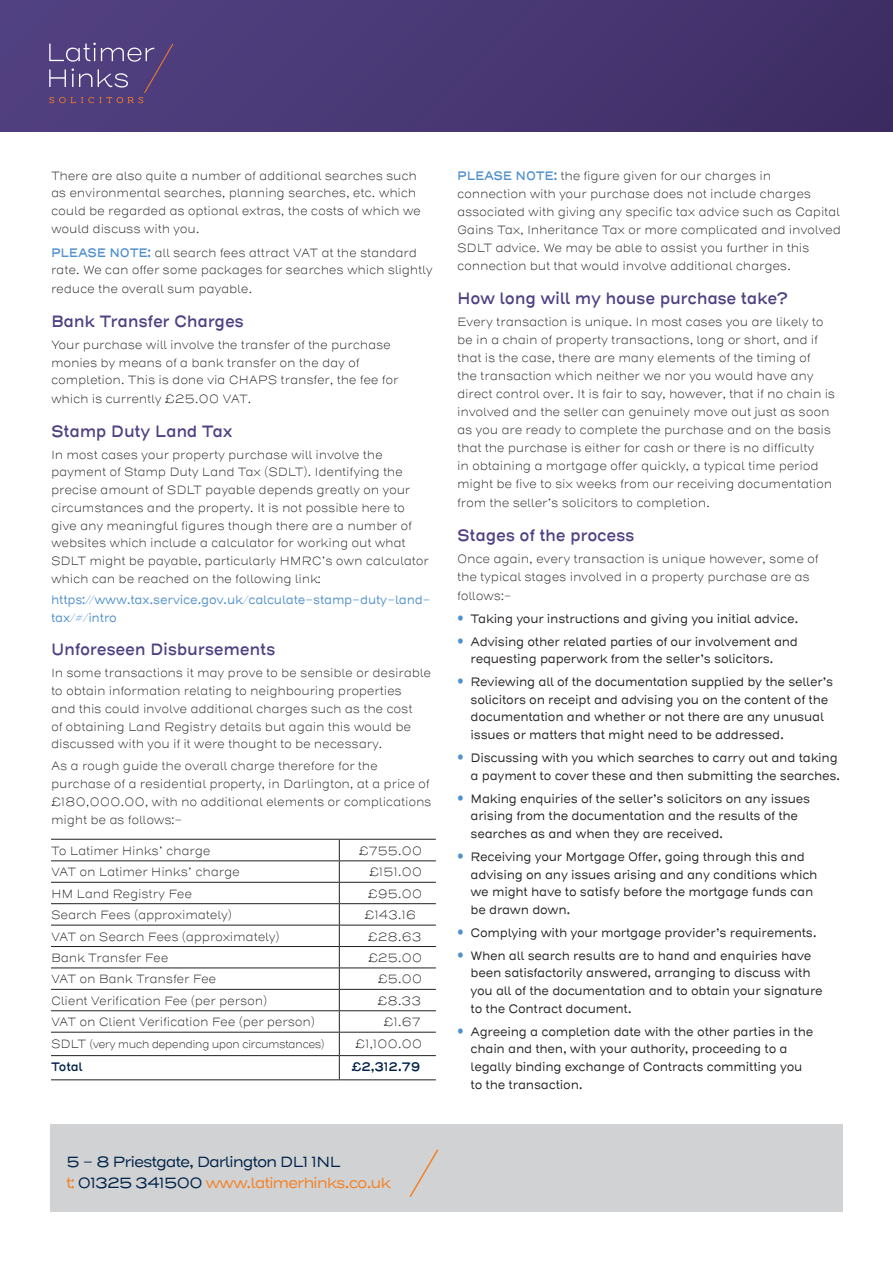
<style>
.page{position:relative;width:893px;height:1263px;background:#fff}
.page>*{position:absolute;margin:0;border:0;box-sizing:border-box;transform-origin:0 0}
.t1{font:600 16.5px "Henderson Sans Basic";letter-spacing:-.02em;color:#514183;scale:.9 1}
.t2{font:15px "Henderson Sans Basic";letter-spacing:-.08em;color:#f58023}
.t3{font:15px "Henderson Sans Basic";letter-spacing:-.08em;color:#002349}
.t4{font:200 12.3px/18px "Henderson Sans Basic";letter-spacing:-.02em;color:#231f20;scale:.9 1}
.t5{font:12.3px/17.7px "Henderson Sans Basic";letter-spacing:-.02em;color:#231f20;scale:.9 1}
.t6{font:12.3px/18px "Henderson Sans Basic";letter-spacing:-.02em;color:#5090cc;scale:.9 1}
.t7{font:600 12.3px "Henderson Sans Basic";letter-spacing:-.02em;color:#002349;scale:.9 1}
.t8{font:200 11.25px "Henderson Sans Basic";letter-spacing:-.06em;color:#231f20;scale:.9 1}
.s1{font-weight:600;color:#5090cc}
.s2{font-size:12.3px}
.s3{color:#002349}
</style>
<div class="page">
<div style="left:0;top:0;width:893px;height:132px;background:linear-gradient(to right,#524182,#3e2e65)"></div>
<svg style="left:49px;top:43px;width:124px;height:60px;background:#604e85"></svg>
<hr style="left:51px;top:839px;width:288px;height:1px;background:#231f20">
<hr style="left:339px;top:839px;width:97px;height:1px;background:#231f20">
<hr style="left:51px;top:860px;width:288px;height:1px;background:#231f20">
<hr style="left:339px;top:860px;width:97px;height:1px;background:#231f20">
<hr style="left:51px;top:882px;width:288px;height:1px;background:#231f20">
<hr style="left:339px;top:882px;width:97px;height:1px;background:#231f20">
<hr style="left:51px;top:903px;width:288px;height:1px;background:#231f20">
<hr style="left:339px;top:903px;width:97px;height:1px;background:#231f20">
<hr style="left:51px;top:925px;width:288px;height:1px;background:#231f20">
<hr style="left:339px;top:925px;width:97px;height:1px;background:#231f20">
<hr style="left:51px;top:946px;width:288px;height:1px;background:#231f20">
<hr style="left:339px;top:946px;width:97px;height:1px;background:#231f20">
<hr style="left:51px;top:967px;width:288px;height:1px;background:#231f20">
<hr style="left:339px;top:967px;width:97px;height:1px;background:#231f20">
<hr style="left:51px;top:989px;width:288px;height:1px;background:#231f20">
<hr style="left:339px;top:989px;width:97px;height:1px;background:#231f20">
<hr style="left:51px;top:1010px;width:288px;height:1px;background:#231f20">
<hr style="left:339px;top:1010px;width:97px;height:1px;background:#231f20">
<hr style="left:51px;top:1032px;width:288px;height:1px;background:#231f20">
<hr style="left:339px;top:1032px;width:97px;height:1px;background:#231f20">
<hr style="left:51px;top:1055px;width:288px;height:1px;background:#231f20">
<hr style="left:339px;top:1055px;width:97px;height:1px;background:#231f20">
<svg style="left:339px;top:840px;width:1px;height:239px"></svg>
<hr style="left:51px;top:1079px;width:288px;height:1px;background:#231f20">
<hr style="left:339px;top:1079px;width:97px;height:1px;background:#231f20">
<div style="left:50px;top:1125px;width:793px;height:87px;background:#d1d2d4"></div>
<svg style="left:409px;top:1149px;width:30px;height:48px"></svg>
<p class="t4" style="left:51px;top:167px;width:413px">There are also quite a number of additional searches such as environmental searches, planning searches, etc. which could be regarded as optional extras, the costs of which we would discuss with you.</p>
<p class="t4" style="left:51px;top:244px;width:426px"><span class="s1">PLEASE NOTE:</span> all search fees attract VAT at the standard rate. We can offer some packages for searches which slightly reduce the overall sum payable.</p>
<p class="t1" style="left:51px;top:311px;width:216px">Bank Transfer Charges</p>
<p class="t4" style="left:51px;top:336px;width:388px">Your purchase will involve the transfer of the purchase monies by means of a bank transfer on the day of completion. This is done via CHAPS transfer, the fee for which is currently £25.00 VAT.</p>
<p class="t1" style="left:51px;top:420px;width:203px">Stamp Duty Land Tax</p>
<p class="t4" style="left:51px;top:446px;width:421px">In most cases your property purchase will involve the payment of Stamp Duty Land Tax (SDLT). Identifying the precise amount of SDLT payable depends greatly on your circumstances and the property. It is not possible here to give any meaningful figures though there are a number of websites which include a calculator for working out what SDLT might be payable, particularly HMRC’s own calculator which can be reached on the following link:</p>
<p class="t6" style="left:51px;top:591px;width:424px">https://www.tax.service.gov.uk/calculate-stamp-duty-land&shy;tax/#/intro</p>
<p class="t1" style="left:51px;top:639px;width:251px">Unforeseen Disbursements</p>
<p class="t4" style="left:51px;top:665px;width:424px">In some transactions it may prove to be sensible or desirable to obtain information relating to neighbouring properties<br>and this could involve additional charges such as the cost<br>of obtaining Land Registry details but again this would be discussed with you if it were thought to be necessary.</p>
<p class="t4" style="left:51px;top:757px;width:424px">As a rough guide the overall charge therefore for the purchase of a residential property, in Darlington, at a price of £180,000.00, with no additional elements or complications might be as follows:-</p>
<p class="t4" style="left:51px;top:842px;width:179px">To Latimer Hinks’ charge</p>
<p class="t4" style="left:359px;top:842px;width:72px">£755.00</p>
<p class="t4" style="left:51px;top:863px;width:211px">VAT on Latimer Hinks’ charge</p>
<p class="t4" style="left:369px;top:863px;width:61px">£151.00</p>
<p class="t4" style="left:51px;top:885px;width:158px">HM Land Registry Fee</p>
<p class="t4" style="left:368px;top:885px;width:62px">£95.00</p>
<p class="t4" style="left:51px;top:906px;width:203px">Search Fees (approximately)</p>
<p class="t4" style="left:364px;top:906px;width:59px">£143.16</p>
<p class="t4" style="left:51px;top:927px;width:256px">VAT on Search Fees (approximately)</p>
<p class="t4" style="left:368px;top:927px;width:61px">£28.63</p>
<p class="t4" style="left:51px;top:949px;width:132px">Bank Transfer Fee</p>
<p class="t4" style="left:368px;top:949px;width:62px">£25.00</p>
<p class="t4" style="left:51px;top:970px;width:185px">VAT on Bank Transfer Fee</p>
<p class="t4" style="left:378px;top:970px;width:51px">£5.00</p>
<p class="t4" style="left:51px;top:992px;width:242px">Client Verification Fee (per person)</p>
<p class="t4" style="left:378px;top:992px;width:50px">£8.33</p>
<p class="t4" style="left:51px;top:1013px;width:295px">VAT on Client Verification Fee (per person)</p>
<p class="t4" style="left:384px;top:1013px;width:43px">£1.67</p>
<p class="t8" style="left:51px;top:1037px;width:306px"><span class="s2">SDLT</span> (very much depending upon circumstances)</p>
<p class="t4" style="left:355px;top:1034px;width:76px">£1,100.00</p>
<p class="t7" style="left:51px;top:1059px;width:37px">Total</p>
<p class="t7" style="left:352px;top:1059px;width:78px">£2,312.79</p>
<p class="t4" style="left:457px;top:167px;width:428px"><span class="s1">PLEASE NOTE:</span> the figure given for our charges in connection with your purchase does not include charges associated with giving any specific tax advice such as Capital Gains Tax, Inheritance Tax or more complicated and involved SDLT advice. We may be able to assist you further in this connection but that would involve additional charges.</p>
<p class="t1" style="left:457px;top:288px;width:369px">How long will my house purchase take?</p>
<p class="t4" style="left:457px;top:313px;width:422px">Every transaction is unique. In most cases you are likely to be in a chain of property transactions, long or short, and if that is the case, there are many elements of the timing of<br>the transaction which neither we nor you would have any direct control over. It is fair to say, however, that if no chain is involved and the seller can genuinely move out just as soon as you are ready to complete the purchase and on the basis that the purchase is either for cash or there is no difficulty<br>in obtaining a mortgage offer quickly, a typical time period might be five to six weeks from our receiving documentation from the seller’s solicitors to completion.</p>
<p class="t1" style="left:457px;top:525px;width:199px">Stages of the process</p>
<p class="t4" style="left:457px;top:550px;width:403px">Once again, every transaction is unique however, some of the typical stages involved in a property purchase are as follows:-</p>
<p class="t5" style="left:470px;top:610px;width:366px">Taking your instructions and giving you initial advice.</p>
<p class="t5" style="left:470px;top:633px;width:365px">Advising other related parties of our involvement and requesting paperwork from the seller’s solicitors.</p>
<p class="t5" style="left:470px;top:673px;width:405px">Reviewing all of the documentation supplied by the seller’s solicitors on receipt and advising you on the content of the documentation and whether or not there are any unusual issues or matters that might need to be addressed.</p>
<p class="t5" style="left:470px;top:749px;width:412px">Discussing with you which searches to carry out and taking a payment to cover these and then submitting the searches.</p>
<p class="t5" style="left:470px;top:790px;width:379px">Making enquiries of the seller’s solicitors on any issues arising from the documentation and the results of the searches as and when they are received.</p>
<p class="t5" style="left:470px;top:848px;width:387px">Receiving your Mortgage Offer, going through this and advising on any issues arising and any conditions which we might have to satisfy before the mortgage funds can be drawn down.</p>
<p class="t5" style="left:470px;top:924px;width:386px">Complying with your mortgage provider’s requirements.</p>
<p class="t5" style="left:470px;top:947px;width:393px">When all search results are to hand and enquiries have been satisfactorily answered, arranging to discuss with you all of the documentation and to obtain your signature to the Contract document.</p>
<p class="t5" style="left:470px;top:1023px;width:382px">Agreeing a completion date with the other parties in the chain and then, with your authority, proceeding to a legally binding exchange of Contracts committing you to the transaction.</p>
<p class="t3" style="left:66px;top:1153px;width:276px">5 - 8 Priestgate, Darlington DL1 1NL</p>
<p class="t2" style="left:66px;top:1174px;width:326px">t: <span class="s3">01325 341500</span> www.latimerhinks.co.uk</p>
</div>
